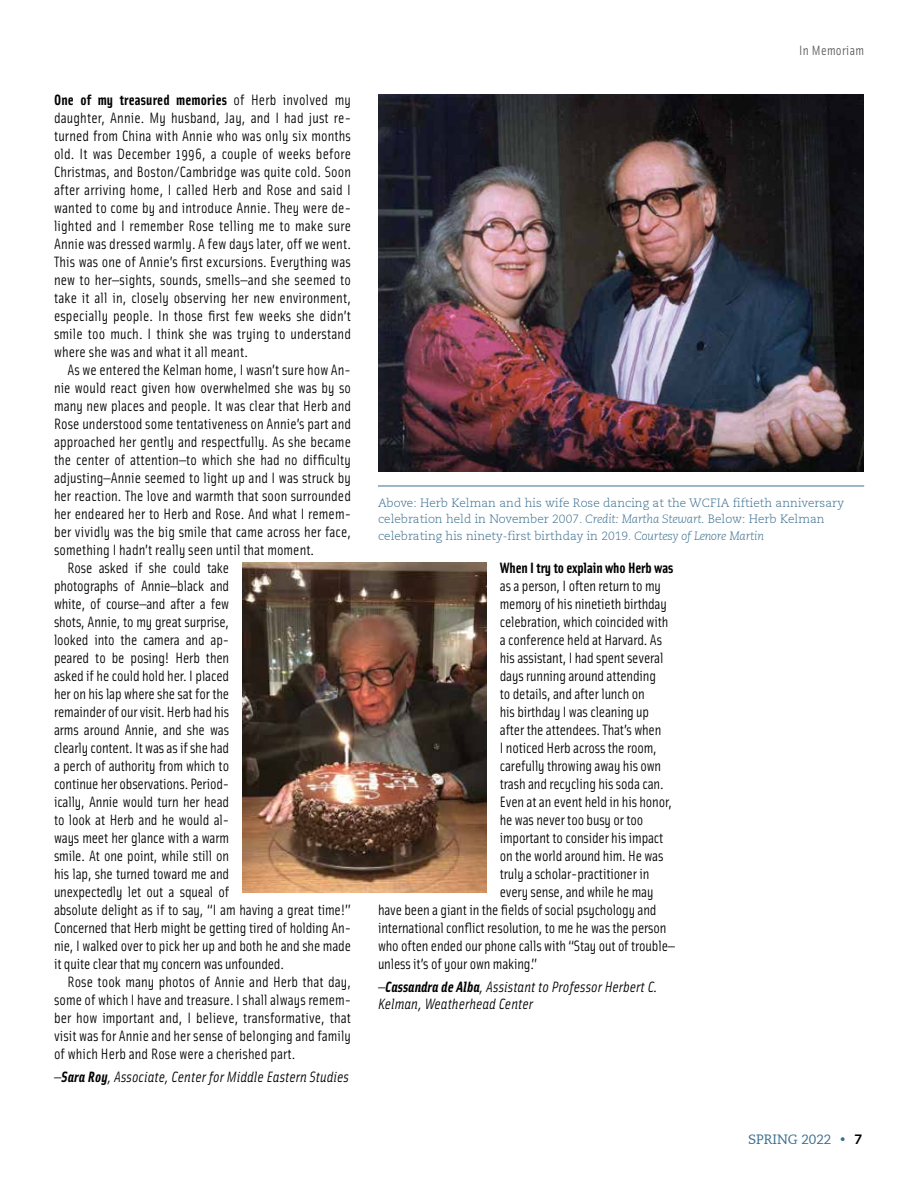
<style>
.page{position:relative;width:918px;height:1188px;background:#fff}
.page>*{position:absolute;margin:0;border:0;box-sizing:border-box;transform-origin:0 0}
.t1{font:15px/18px "Solex";letter-spacing:-.01em;color:#000;text-align:justify}
.t2{font:italic 15px/16.5px "Solex";letter-spacing:.005em;color:#000}
.t3{font:700 15px "Solex";letter-spacing:-.01em;color:#000}
.t4{font:13.5px "Caecilia";color:#3b6e8f}
.t5{font:13.5px "Solex";letter-spacing:.025em;color:#58595b}
.t6{font:300 12px/16.5px "Caecilia";color:#3b6e8f}
.s1{font-weight:700}
.s2{font-style:italic}
.s3{font-family:"Gotham";font-weight:500}
.s4{font-family:"Gotham";font-weight:500;color:#000}
</style>
<div class="page">
<img style="left:243px;top:563px;width:243px;height:330px">
<img style="left:378px;top:94px;width:486px;height:378px">
<hr style="left:378px;top:486px;width:486px;height:1px;background:#3b6e8f">
<p class="t1" style="left:54px;top:90px;width:299px"><span class="s1">One of my treasured memories</span> of Herb involved my daughter, Annie. My husband, Jay, and I had just re&shy;turned from China with Annie who was only six months old. It was December 1996, a couple of weeks before Christmas, and Boston/Cambridge was quite cold. Soon after arriving home, I called Herb and Rose and said I wanted to come by and introduce Annie. They were de&shy;lighted and I remember Rose telling me to make sure Annie was dressed warmly. A few days later, off we went.<br>This was one of Annie’s first excursions. Everything was new to her—sights, sounds, smells—and she seemed to take it all in, closely observing her new environment, especially people. In those first few weeks she didn’t smile too much. I think she was trying to understand where she was and what it all meant.</p>
<p class="t1" style="left:68px;top:360px;width:285px">As we entered the Kelman home, I wasn’t sure how An-</p>
<p class="t1" style="left:54px;top:378px;width:299px">nie would react given how overwhelmed she was by so</p>
<p class="t1" style="left:54px;top:396px;width:299px">many new places and people. It was clear that Herb and</p>
<p class="t1" style="left:54px;top:414px;width:299px">Rose understood some tentativeness on Annie’s part and</p>
<p class="t1" style="left:54px;top:432px;width:298px">approached her gently and respectfully. As she became</p>
<p class="t1" style="left:54px;top:450px;width:299px">the center of attention—to which she had no difficulty</p>
<p class="t1" style="left:54px;top:468px;width:299px">adjusting—Annie seemed to light up and I was struck by</p>
<p class="t1" style="left:54px;top:486px;width:298px">her reaction. The love and warmth that soon surrounded</p>
<p class="t1" style="left:54px;top:504px;width:299px">her endeared her to Herb and Rose. And what I remem-</p>
<p class="t1" style="left:54px;top:522px;width:299px">ber vividly was the big smile that came across her face,</p>
<p class="t1" style="left:54px;top:540px;width:262px">something I hadn’t really seen until that moment.</p>
<p class="t1" style="left:68px;top:558px;width:163px">Rose asked if she could take</p>
<p class="t1" style="left:54px;top:576px;width:177px">photographs of Annie—black and</p>
<p class="t1" style="left:54px;top:594px;width:177px">white, of course—and after a few</p>
<p class="t1" style="left:54px;top:612px;width:177px">shots, Annie, to my great surprise,</p>
<p class="t1" style="left:54px;top:630px;width:177px">looked into the camera and ap-</p>
<p class="t1" style="left:54px;top:648px;width:177px">peared to be posing! Herb then</p>
<p class="t1" style="left:54px;top:666px;width:177px">asked if he could hold her. I placed</p>
<p class="t1" style="left:54px;top:684px;width:177px">her on his lap where she sat for the</p>
<p class="t1" style="left:54px;top:702px;width:177px">remainder of our visit. Herb had his</p>
<p class="t1" style="left:54px;top:720px;width:177px">arms around Annie, and she was</p>
<p class="t1" style="left:54px;top:738px;width:177px">clearly content. It was as if she had</p>
<p class="t1" style="left:54px;top:756px;width:177px">a perch of authority from which to</p>
<p class="t1" style="left:54px;top:774px;width:177px">continue her observations. Period-</p>
<p class="t1" style="left:54px;top:792px;width:177px">ically, Annie would turn her head</p>
<p class="t1" style="left:54px;top:810px;width:177px">to look at Herb and he would al-</p>
<p class="t1" style="left:54px;top:828px;width:177px">ways meet her glance with a warm</p>
<p class="t1" style="left:54px;top:846px;width:177px">smile. At one point, while still on</p>
<p class="t1" style="left:54px;top:864px;width:177px">his lap, she turned toward me and</p>
<p class="t1" style="left:54px;top:882px;width:177px">unexpectedly let out a squeal of</p>
<p class="t1" style="left:54px;top:900px;width:298px">absolute delight as if to say, “I am having a great time!”</p>
<p class="t1" style="left:54px;top:918px;width:298px">Concerned that Herb might be getting tired of holding An-</p>
<p class="t1" style="left:54px;top:936px;width:299px">nie, I walked over to pick her up and both he and she made</p>
<p class="t1" style="left:54px;top:954px;width:232px">it quite clear that my concern was unfounded.</p>
<p class="t1" style="left:68px;top:972px;width:285px">Rose took many photos of Annie and Herb that day,</p>
<p class="t1" style="left:54px;top:990px;width:299px">some of which I have and treasure. I shall always remem-</p>
<p class="t1" style="left:54px;top:1008px;width:298px">ber how important and, I believe, transformative, that</p>
<p class="t1" style="left:54px;top:1026px;width:299px">visit was for Annie and her sense of belonging and family</p>
<p class="t1" style="left:54px;top:1044px;width:243px">of which Herb and Rose were a cherished part.</p>
<p class="t2" style="left:54px;top:1068px;width:297px">—<span class="s1">Sara Roy</span>, Associate, Center for Middle Eastern Studies</p>
<p class="t5" style="left:799px;top:42px;width:67px">In Memoriam</p>
<p class="t6" style="left:378px;top:494px;width:468px">Above: Herb Kelman and his wife Rose dancing at the WCFIA fiftieth anniversary celebration held in November 2007. <span class="s2">Credit: Martha Stewart.</span> Below: Herb Kelman celebrating his ninety-first birthday in 2019. <span class="s2">Courtesy of Lenore Martin</span></p>
<p class="t3" style="left:500px;top:558px;width:175px">When I try to explain who Herb was</p>
<p class="t1" style="left:500px;top:576px;width:163px">as a person, I often return to my</p>
<p class="t1" style="left:500px;top:594px;width:169px">memory of his ninetieth birthday</p>
<p class="t1" style="left:500px;top:612px;width:170px">celebration, which coincided with</p>
<p class="t1" style="left:500px;top:630px;width:164px">a conference held at Harvard. As</p>
<p class="t1" style="left:500px;top:648px;width:165px">his assistant, I had spent several</p>
<p class="t1" style="left:500px;top:666px;width:158px">days running around attending</p>
<p class="t1" style="left:500px;top:684px;width:146px">to details, and after lunch on</p>
<p class="t1" style="left:500px;top:702px;width:151px">his birthday I was cleaning up</p>
<p class="t1" style="left:500px;top:720px;width:163px">after the attendees. That’s when</p>
<p class="t1" style="left:500px;top:738px;width:158px">I noticed Herb across the room,</p>
<p class="t1" style="left:500px;top:756px;width:163px">carefully throwing away his own</p>
<p class="t1" style="left:500px;top:774px;width:165px">trash and recycling his soda can.</p>
<p class="t1" style="left:500px;top:792px;width:174px">Even at an event held in his honor,</p>
<p class="t1" style="left:500px;top:810px;width:145px">he was never too busy or too</p>
<p class="t1" style="left:500px;top:828px;width:165px">important to consider his impact</p>
<p class="t1" style="left:500px;top:846px;width:165px">on the world around him. He was</p>
<p class="t1" style="left:500px;top:864px;width:151px">truly a scholar-practitioner in</p>
<p class="t1" style="left:500px;top:882px;width:155px">every sense, and while he may</p>
<p class="t1" style="left:378px;top:900px;width:280px">have been a giant in the fields of social psychology and</p>
<p class="t1" style="left:378px;top:918px;width:290px">international conflict resolution, to me he was the person</p>
<p class="t1" style="left:378px;top:936px;width:299px">who often ended our phone calls with “Stay out of trouble—</p>
<p class="t1" style="left:378px;top:954px;width:161px">unless it’s of your own making.”</p>
<p class="t2" style="left:378px;top:978px;width:281px">—<span class="s1">Cassandra de Alba</span>, Assistant to Professor Herbert C.<br>Kelman, Weatherhead Center</p>
<p class="t4" style="left:748px;top:1132px;width:116px">SPRING 2022 <span class="s3">•</span> <span class="s4">7</span></p>
</div>
